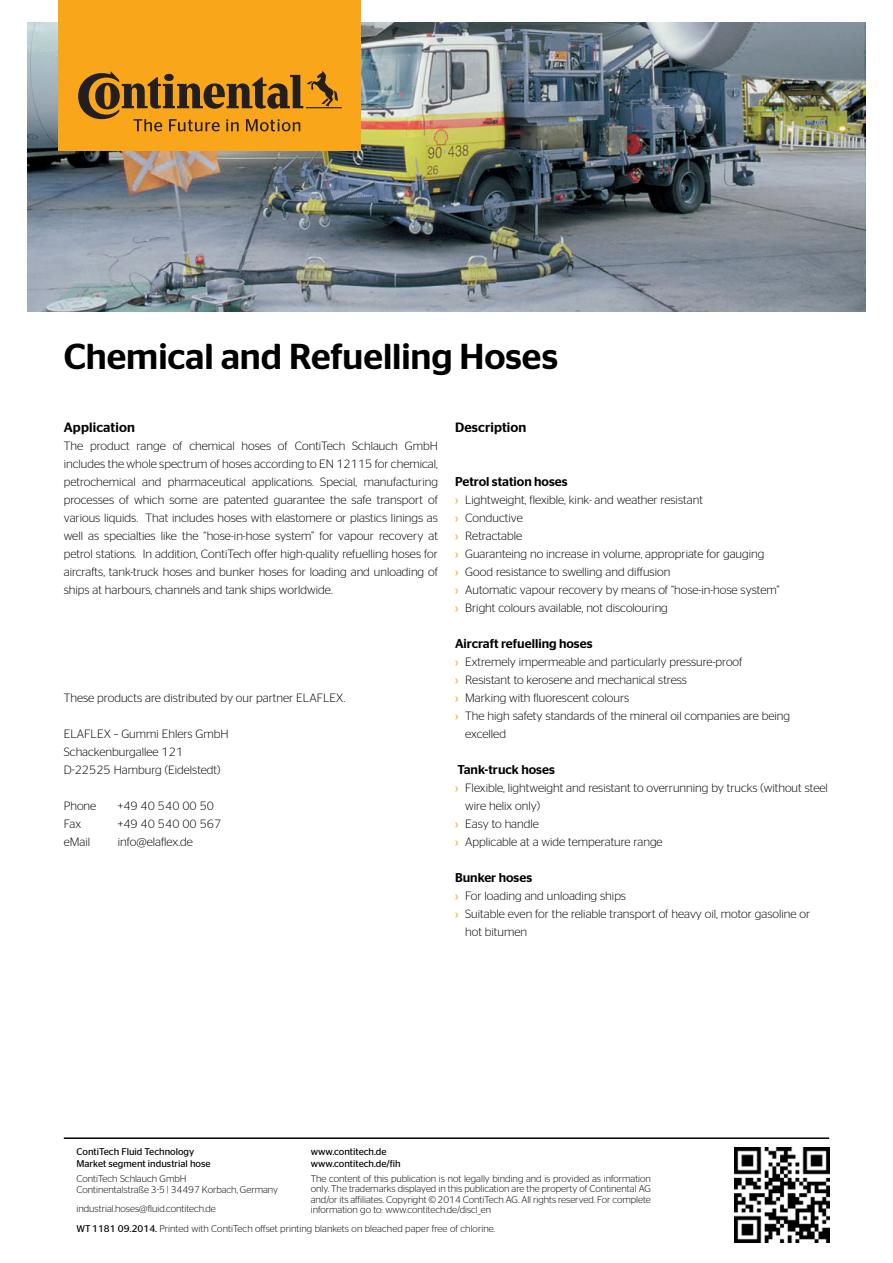
<style>
.page{position:relative;width:893px;height:1263px;background:#fff}
.page>*{position:absolute;margin:0;border:0;box-sizing:border-box;transform-origin:0 0}
.t1{font:500 36px "Continental Stag Sans";color:#000}
.t2{font:500 13.5px "Continental Stag Sans";letter-spacing:.01em;color:#000}
.t3{font:500 12.75px "Continental Stag Sans";color:#000}
.t4{font:300 12px/18px "Continental Stag Sans";color:#000}
.t5{font:300 9.75px/10.5px "Continental Stag Sans";color:#000;text-align:justify}
.t6{font:9.75px/11.7px "Continental Stag Sans";color:#000}
.s1{font-weight:400;font-size:11.25px;color:#faa61a}
.s2{font-weight:400}
</style>
<div class="page">
<hr style="left:64px;top:1137px;width:765px;height:2px;background:#000">
<img style="left:28px;top:22px;width:837px;height:289px">
<svg style="left:753px;top:58px;width:76px;height:12px"></svg>
<div style="left:16px;top:161px;width:187px;height:134px;background:#fff;opacity:.5"></div>
<img style="left:28px;top:173px;width:163px;height:110px">
<img style="left:734px;top:1147px;width:95px;height:95px">
<div style="left:58px;top:0;width:303px;height:151px;background:#faa61a"></div>
<svg style="left:78px;top:71px;width:264px;height:60px"></svg>
<h1 class="t1" style="left:64px;top:336px;width:496px">Chemical and Refuelling Hoses</h1>
<p class="t2" style="left:64px;top:420px;width:73px">Application</p>
<p class="t4" style="left:64px;top:437px;width:376px;text-align:justify">The product range of chemical hoses of ContiTech Schlauch GmbH includes the whole spectrum of hoses according to EN 12115 for chemical, petrochemical and pharmaceutical applications. Special, manufacturing processes of which some are patented guarantee the safe transport of various liquids. That includes hoses with elastomere or plastics linings as well as specialties like the “hose-in-hose system” for vapour recovery at petrol stations. In addition, ContiTech offer high-quality refuelling hoses for aircrafts, tank-truck hoses and bunker hoses for loading and unloading of ships at harbours, channels and tank ships worldwide.</p>
<p class="t4" style="left:64px;top:689px;width:283px">These products are distributed by our partner ELAFLEX.</p>
<p class="t4" style="left:64px;top:725px;width:166px">ELAFLEX – Gummi Ehlers GmbH<br>Schackenburgallee 121<br>D-22525 Hamburg (Eidelstedt)</p>
<p class="t4" style="left:64px;top:797px;width:34px">Phone</p>
<p class="t4" style="left:118px;top:797px;width:98px">+49 40 540 00 50</p>
<p class="t4" style="left:64px;top:815px;width:19px">Fax</p>
<p class="t4" style="left:118px;top:815px;width:105px">+49 40 540 00 567</p>
<p class="t4" style="left:64px;top:833px;width:28px">eMail</p>
<p class="t4" style="left:118px;top:833px;width:77px">info@elaflex.de</p>
<p class="t2" style="left:455px;top:420px;width:73px">Description</p>
<p class="t3" style="left:455px;top:474px;width:114px">Petrol station hoses</p>
<p class="t4" style="left:455px;top:491px;width:326px"><span class="s1">›</span> Lightweight, flexible, kink- and weather resistant<br><span class="s1">›</span> Conductive<br><span class="s1">›</span> Retractable<br><span class="s1">›</span> Guaranteing no increase in volume, appropriate for gauging<br><span class="s1">›</span> Good resistance to swelling and diffusion<br><span class="s1">›</span> Automatic vapour recovery by means of “hose-in-hose system” <span class="s1">›</span> Bright colours available, not discolouring</p>
<p class="t3" style="left:455px;top:636px;width:139px">Aircraft refuelling hoses</p>
<p class="t4" style="left:455px;top:653px;width:289px"><span class="s1">›</span> Extremely impermeable and particularly pressure-proof</p>
<p class="t4" style="left:455px;top:671px;width:234px"><span class="s1">›</span> Resistant to kerosene and mechanical stress</p>
<p class="t4" style="left:455px;top:689px;width:176px"><span class="s1">›</span> Marking with fluorescent colours</p>
<p class="t4" style="left:455px;top:707px;width:337px"><span class="s1">›</span> The high safety standards of the mineral oil companies are being</p>
<p class="t4" style="left:465px;top:725px;width:42px">excelled</p>
<p class="t3" style="left:457px;top:762px;width:99px">Tank-truck hoses</p>
<p class="t4" style="left:455px;top:779px;width:374px"><span class="s1">›</span> Flexible, lightweight and resistant to overrunning by trucks (without steel</p>
<p class="t4" style="left:465px;top:797px;width:76px">wire helix only)</p>
<p class="t4" style="left:455px;top:815px;width:86px"><span class="s1">›</span> Easy to handle</p>
<p class="t4" style="left:455px;top:833px;width:209px"><span class="s1">›</span> Applicable at a wide temperature range</p>
<p class="t3" style="left:455px;top:870px;width:79px">Bunker hoses</p>
<p class="t4" style="left:455px;top:887px;width:173px"><span class="s1">›</span> For loading and unloading ships</p>
<p class="t4" style="left:455px;top:905px;width:357px"><span class="s1">›</span> Suitable even for the reliable transport of heavy oil, motor gasoline or</p>
<p class="t4" style="left:465px;top:923px;width:63px">hot bitumen</p>
<p class="t6" style="left:77px;top:1145px;width:135px">ContiTech Fluid Technology<br>Market segment industrial hose</p>
<p class="t5" style="left:77px;top:1173px;width:203px">ContiTech Schlauch GmbH<br>Continentalstraße 3-5 | 34497 Korbach, Germany</p>
<p class="t5" style="left:77px;top:1203px;width:141px">industrial.hoses@fluid.contitech.de</p>
<p class="t6" style="left:311px;top:1145px;width:91px">www.contitech.de www.contitech.de/fih</p>
<p class="t5" style="left:311px;top:1173px;width:342px">The content of this publication is not legally binding and is provided as information only. The trademarks displayed in this publication are the property of Continental AG and/or its affiliates. Copyright ©2014 ContiTech AG. All rights reserved. For complete information go to: www.contitech.de/discl_en</p>
<p class="t5" style="left:77px;top:1223px;width:420px"><span class="s2">WT1181 09.2014.</span> Printed with ContiTech offset printing blankets on bleached paper free of chlorine.</p>
</div>
